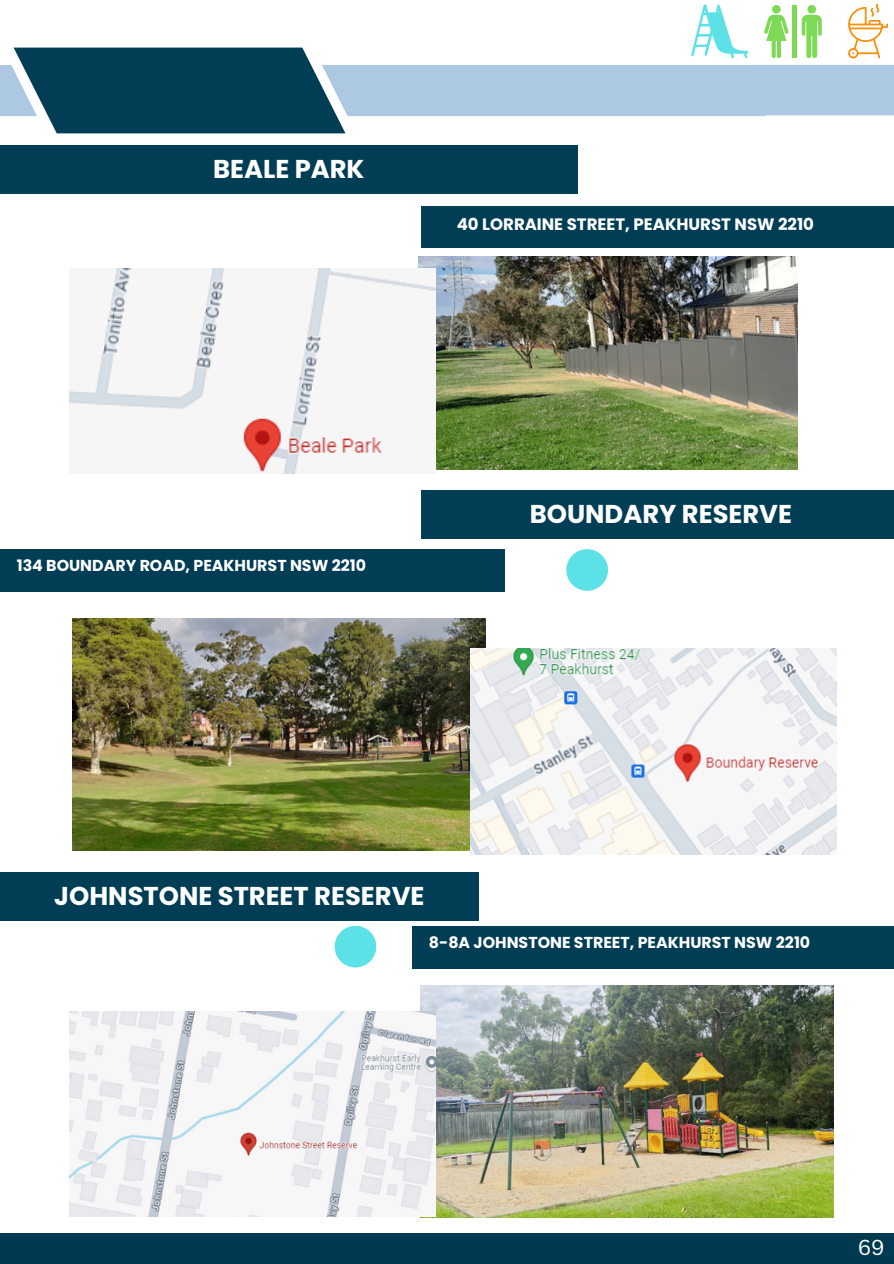
<style>
.page{position:relative;width:894px;height:1264px;background:#fff}
.page>*{position:absolute;margin:0;border:0;box-sizing:border-box;transform-origin:0 0}
.t1{font:700 25.8px "Poppins";color:#fff}
.t2{font:21px "Canva Sans";color:#fff}
.t3{font:700 16.5px "Poppins";color:#fff}
.t4{font:700 15.75px "Poppins";color:#fff}
</style>
<div class="page">
<div style="left:0;top:145px;width:577px;height:49px;background:#013d55"></div>
<div style="left:421px;top:490px;width:472px;height:48px;background:#013d55"></div>
<div style="left:0;top:549px;width:504px;height:42px;background:#013d55"></div>
<div style="left:0;top:872px;width:478px;height:48px;background:#013d55"></div>
<div style="left:412px;top:925px;width:481px;height:43px;background:#013d55"></div>
<img style="left:418px;top:256px;width:379px;height:213px">
<div style="left:421px;top:207px;width:472px;height:41px;background:#013d55"></div>
<div style="left:334px;top:925px;width:42px;height:42px;background:#5ce1e6;border-radius:50%"></div>
<svg style="left:0;top:4px;width:893px;height:129px"></svg>
<img style="left:69px;top:268px;width:366px;height:205px">
<img style="left:73px;top:619px;width:412px;height:231px">
<img style="left:470px;top:648px;width:366px;height:206px">
<img style="left:420px;top:985px;width:413px;height:232px">
<img style="left:70px;top:1011px;width:365px;height:205px">
<div style="left:0;top:1233px;width:893px;height:30px;background:#003950"></div>
<div style="left:566px;top:549px;width:42px;height:42px;background:#5ce1e6;border-radius:50%"></div>
<p class="t1" style="left:213px;top:151px;width:153px">BEALE PARK</p>
<p class="t3" style="left:456px;top:213px;width:358px">40 LORRAINE STREET, PEAKHURST NSW 2210</p>
<p class="t4" style="left:17px;top:555px;width:351px">134 BOUNDARY ROAD, PEAKHURST NSW 2210</p>
<p class="t1" style="left:529px;top:496px;width:264px">BOUNDARY RESERVE</p>
<p class="t1" style="left:54px;top:878px;width:371px">JOHNSTONE STREET RESERVE</p>
<p class="t4" style="left:429px;top:931px;width:383px">8-8A JOHNSTONE STREET, PEAKHURST NSW 2210</p>
<p class="t2" style="left:857px;top:1232px;width:28px">69</p>
</div>
